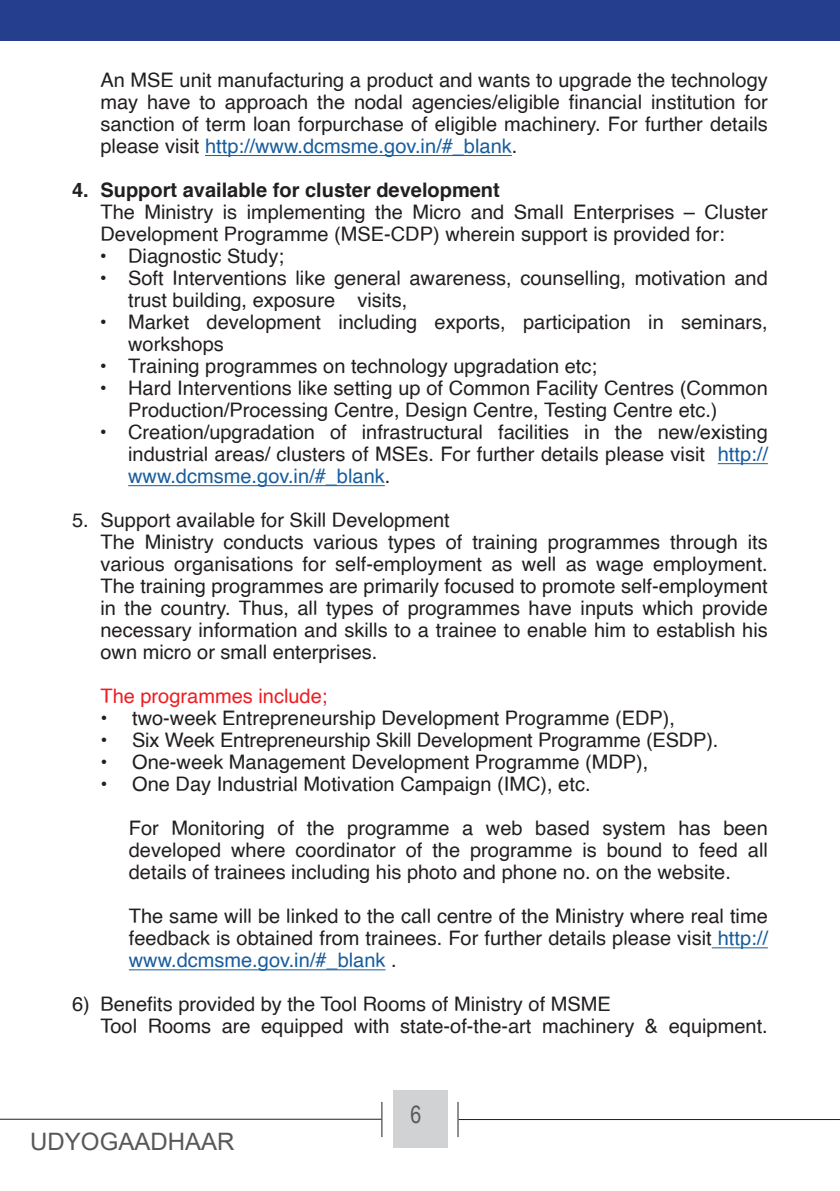
<style>
.page{position:relative;width:840px;height:1191px;background:#fff}
.page>*{position:absolute;margin:0;border:0;box-sizing:border-box;transform-origin:0 0}
.t1{font:24px "Arial";color:#57585a}
.t2{font:24px "Arial Narrow";color:#57585a}
.Paragraph_Title{font:20px/22px "Helvetica";color:#231f20;text-align:justify}
.Paragraph_Title-2{font:700 20px "Helvetica";color:#231f20}
.Paragraph_Title-3{font:20px "Helvetica";color:#ee1d23}
.s1{color:#175d9e}
</style>
<div class="page">
<hr style="left:0;top:1118px;width:381px;height:1px;background:#231f20">
<hr style="left:458px;top:1119px;width:381px;height:1px;background:#231f20">
<hr style="left:457px;top:1102px;width:1px;height:35px;background:#231f20">
<hr style="left:381px;top:1102px;width:1px;height:35px;background:#231f20">
<div style="left:392px;top:1090px;width:55px;height:57px;background:#d1d2d4"></div>
<div style="left:0;top:0;width:839px;height:41px;background:#253f8e"></div>
<hr style="left:205px;top:155px;width:306px;height:1px;background:#175d9e">
<hr style="left:717px;top:463px;width:50px;height:1px;background:#175d9e">
<hr style="left:128px;top:485px;width:256px;height:1px;background:#175d9e">
<hr style="left:711px;top:947px;width:56px;height:1px;background:#175d9e">
<hr style="left:129px;top:969px;width:256px;height:1px;background:#175d9e">
<p class="Paragraph_Title" style="left:100px;top:70px;width:668px">An MSE unit manufacturing a product and wants to upgrade the technology may have to approach the nodal agencies/eligible financial institution for sanction of term loan forpurchase of eligible machinery. For further details please visit <span class="s1">http://www.dcmsme.gov.in/#_blank</span>.</p>
<p class="Paragraph_Title-2" style="left:72px;top:174px;width:429px">4. Support available for cluster development</p>
<p class="Paragraph_Title" style="left:100px;top:202px;width:668px">The Ministry is implementing the Micro and Small Enterprises – Cluster<br>Development Programme (MSE-CDP) wherein support is provided for:</p>
<p class="Paragraph_Title" style="left:100px;top:246px;width:185px">• Diagnostic Study;</p>
<p class="Paragraph_Title" style="left:128px;top:268px;width:641px;text-indent:-28px">• Soft Interventions like general awareness, counselling, motivation and trust building, exposure visits,</p>
<p class="Paragraph_Title" style="left:128px;top:312px;width:640px;text-indent:-28px">• Market development including exports, participation in seminars, workshops</p>
<p class="Paragraph_Title" style="left:100px;top:356px;width:498px">• Training programmes on technology upgradation etc;</p>
<p class="Paragraph_Title" style="left:128px;top:378px;width:641px;text-indent:-28px">• Hard Interventions like setting up of Common Facility Centres (Common<br>Production/Processing Centre, Design Centre, Testing Centre etc.)</p>
<p class="Paragraph_Title" style="left:128px;top:422px;width:641px;text-indent:-28px">• Creation/upgradation of infrastructural facilities in the new/existing industrial areas/ clusters of MSEs. For further details please visit <span class="s1">http:// www.dcmsme.gov.in/#_blank</span>.</p>
<p class="Paragraph_Title" style="left:72px;top:510px;width:379px">5. Support available for Skill Development</p>
<p class="Paragraph_Title" style="left:100px;top:532px;width:668px">The Ministry conducts various types of training programmes through its various organisations for self-employment as well as wage employment.<br>The training programmes are primarily focused to promote self-employment in the country. Thus, all types of programmes have inputs which provide necessary information and skills to a trainee to enable him to establish his own micro or small enterprises.</p>
<p class="Paragraph_Title-3" style="left:100px;top:681px;width:228px">The programmes include;</p>
<p class="Paragraph_Title" style="left:100px;top:708px;width:576px">• two-week Entrepreneurship Development Programme (EDP),</p>
<p class="Paragraph_Title" style="left:100px;top:730px;width:619px">• Six Week Entrepreneurship Skill Development Programme (ESDP).</p>
<p class="Paragraph_Title" style="left:100px;top:752px;width:549px">• One-week Management Development Programme (MDP),</p>
<p class="Paragraph_Title" style="left:100px;top:774px;width:491px">• One Day Industrial Motivation Campaign (IMC), etc.</p>
<p class="Paragraph_Title" style="left:129px;top:818px;width:640px">For Monitoring of the programme a web based system has been developed where coordinator of the programme is bound to feed all details of trainees including his photo and phone no. on the website.</p>
<p class="Paragraph_Title" style="left:129px;top:906px;width:640px">The same will be linked to the call centre of the Ministry where real time feedback is obtained from trainees. For further details please visit <span class="s1">http:// www.dcmsme.gov.in/#_blank</span> .</p>
<p class="Paragraph_Title" style="left:72px;top:994px;width:540px">6) Benefits provided by the Tool Rooms of Ministry of MSME</p>
<p class="Paragraph_Title" style="left:100px;top:1016px;width:668px">Tool Rooms are equipped with state-of-the-art machinery &amp; equipment.</p>
<p class="t1" style="left:30px;top:1124px;width:206px">UDYOGAADHAAR</p>
<p class="t2" style="left:410px;top:1097px;width:12px">6</p>
</div>
